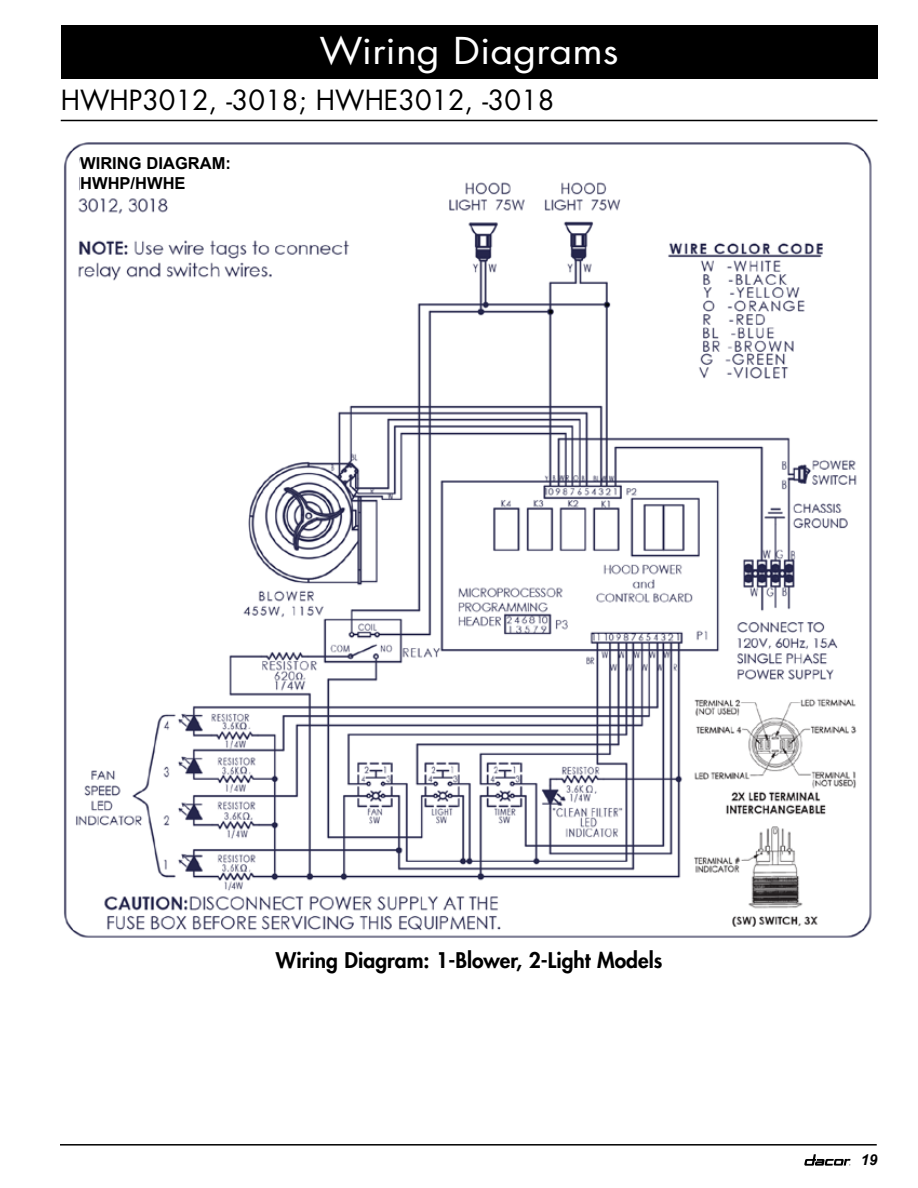
<style>
.page{position:relative;width:918px;height:1188px;background:#fff}
.page>*{position:absolute;margin:0;border:0;box-sizing:border-box;transform-origin:0 0}
.t1{font:36px "Futura Std";color:#fff;scale:1.1 1}
.t2{font:27px "Futura Std";color:#000}
.t3{font:800 21px "Futura Std";color:#000}
.t4{font:700 16.5px/19.8px "Arial";color:#000}
.t5{font:italic 700 15px "Arial";color:#000}
</style>
<div class="page">
<svg style="left:804px;top:1154px;width:46px;height:12px"></svg>
<hr style="left:60px;top:1144px;width:817px;height:2px;background:#000">
<img style="left:64px;top:142px;width:808px;height:796px">
<div style="left:61px;top:25px;width:817px;height:54px;background:#000"></div>
<hr style="left:61px;top:120px;width:817px;height:1px;background:#000">
<div style="left:80px;top:157px;width:221px;height:38px;background:#fff"></div>
<h1 class="t1" style="left:320px;top:28px;width:273px">Wiring Diagrams</h1>
<p class="t2" style="left:61px;top:83px;width:495px">HWHP3012, -3018; HWHE3012, -3018</p>
<p class="t4" style="left:80px;top:154px;width:152px">WIRING DIAGRAM:<br>HWHP/HWHE</p>
<p class="t3" style="left:276px;top:947px;width:388px">Wiring Diagram: 1-Blower, 2-Light Models</p>
<p class="t5" style="left:861px;top:1150px;width:18px">19</p>
</div>
